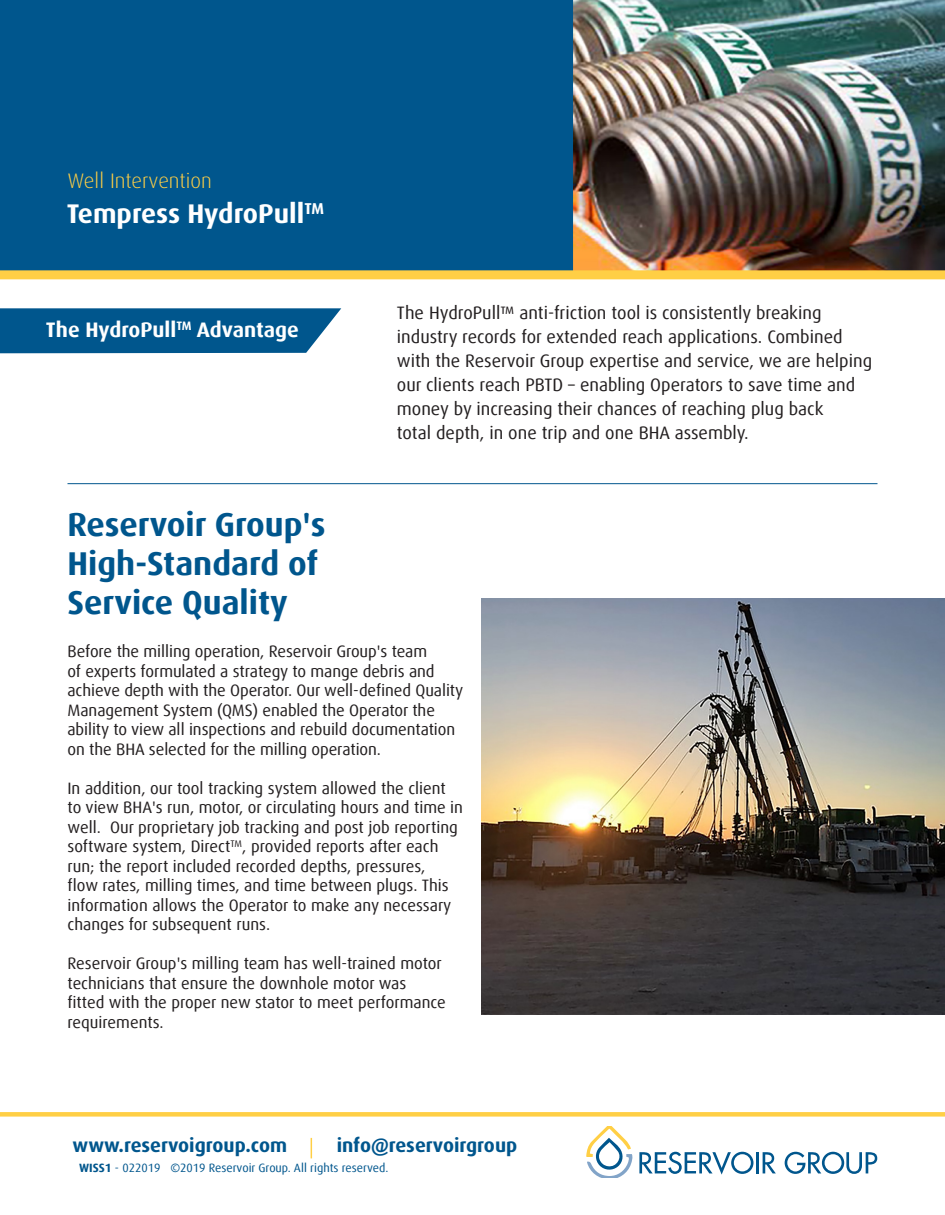
<style>
.page{position:relative;width:945px;height:1215px;background:#fff}
.page>*{position:absolute;margin:0;border:0;box-sizing:border-box;transform-origin:0 0}
.t1{font:700 33px/39px "Dax Offc Pro";color:#00568d}
.t2{font:700 27px "Dax Pro";color:#fff}
.t3{font:700 21px "Dax Offc Pro";color:#fff}
.t4{font:300 21px "Dax Pro";color:#ffcf45}
.t5{font:700 19.5px "Dax Pro";color:#00568d}
.t6{font:18px/24px "Dax Offc Pro";color:#231f20}
.t7{font:16.5px/19.5px "Dax Offc Pro";color:#231f20}
.t8{font:12px "Dax Offc Pro";color:#00568d}
.s1{font-weight:700}
</style>
<div class="page">
<div style="left:0;top:0;width:580px;height:273px;background:#00568d"></div>
<img style="left:573px;top:0;width:372px;height:270px">
<svg style="left:0;top:308px;width:341px;height:45px;background:#0e5f93"></svg>
<div style="left:0;top:270px;width:945px;height:9px;background:#ffcf45"></div>
<img style="left:481px;top:599px;width:464px;height:416px">
<hr style="left:68px;top:483px;width:810px;height:1px;background:#00568d">
<svg style="left:586px;top:1126px;width:47px;height:51px"></svg>
<svg style="left:639px;top:1152px;width:114px;height:23px"></svg>
<hr style="left:756px;top:1152px;width:3px;height:21px;background:#00568d">
<svg style="left:763px;top:1152px;width:13px;height:21px"></svg>
<svg style="left:785px;top:1152px;width:92px;height:22px"></svg>
<svg style="left:311px;top:1138px;width:1px;height:20px"></svg>
<div style="left:0;top:1112px;width:945px;height:5px;background:#ffcf45"></div>
<p class="t4" style="left:68px;top:167px;width:146px">Well Intervention</p>
<p class="t2" style="left:67px;top:196px;width:259px">Tempress HydroPull<sup>TM</sup></p>
<p class="t3" style="left:46px;top:316px;width:255px">The HydroPull<sup>TM</sup> Advantage</p>
<p class="t1" style="left:68px;top:506px;width:260px">Reservoir Group's<br>High-Standard of<br>Service Quality</p>
<p class="t6" style="left:397px;top:301px;width:447px">The HydroPull™ anti-friction tool is consistently breaking industry records for extended reach applications. Combined</p>
<p class="t6" style="left:397px;top:349px;width:477px">with the Reservoir Group expertise and service, we are helping our clients reach PBTD – enabling Operators to save time and</p>
<p class="t6" style="left:397px;top:397px;width:428px">money by increasing their chances of reaching plug back total depth, in one trip and one BHA assembly.</p>
<p class="t7" style="left:68px;top:642px;width:397px">Before the milling operation, Reservoir Group's team<br>of experts formulated a strategy to mange debris and achieve depth with the Operator. Our well-defined Quality Management System (QMS) enabled the Operator the ability to view all inspections and rebuild documentation on the BHA selected for the milling operation.</p>
<p class="t7" style="left:68px;top:779px;width:397px">In addition, our tool tracking system allowed the client to view BHA's run, motor, or circulating hours and time in well. Our proprietary job tracking and post job reporting software system, Direct<sup>TM</sup>, provided reports after each run; the report included recorded depths, pressures,<br>flow rates, milling times, and time between plugs. This information allows the Operator to make any necessary changes for subsequent runs.</p>
<p class="t7" style="left:68px;top:954px;width:380px">Reservoir Group's milling team has well-trained motor technicians that ensure the downhole motor was fitted with the proper new stator to meet performance requirements.</p>
<p class="t5" style="left:73px;top:1133px;width:216px">www.reservoigroup.com</p>
<p class="t5" style="left:337px;top:1133px;width:182px">info@reservoirgroup</p>
<p class="t8" style="left:79px;top:1160px;width:311px"><span class="s1">WISS1</span> - 022019 ©2019 Reservoir Group. All rights reserved.</p>
</div>
